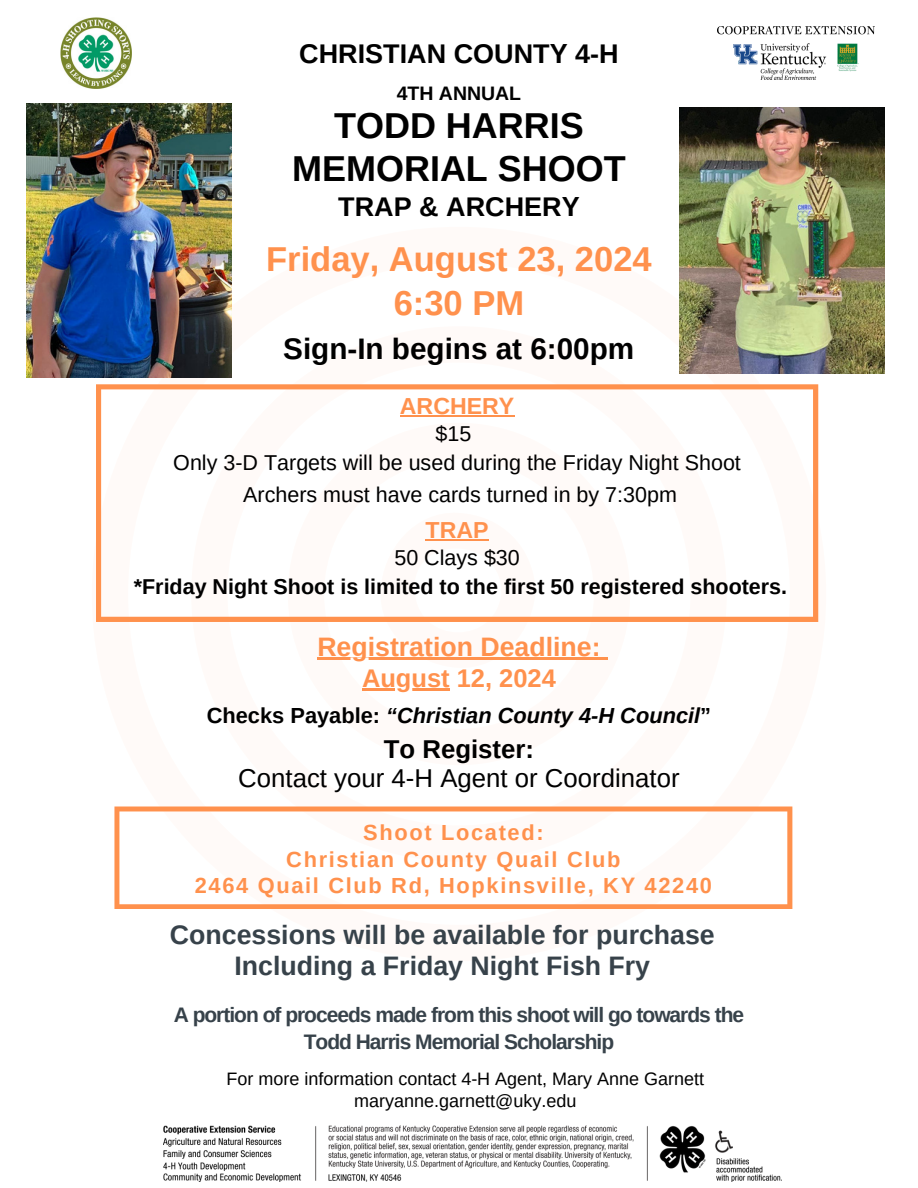
<style>
.page{position:relative;width:918px;height:1188px;background:#fff}
.page>*{position:absolute;margin:0;border:0;box-sizing:border-box;transform-origin:0 0}
.t1{font:700 36px/42.9px "Arimo";color:#000;text-align:center}
.t2{font:700 34.5px/43.7px "Arimo";color:#ff914d;text-align:center}
.t3{font:700 29.7px "Arimo";color:#000}
.t4{font:700 27px "Arimo";color:#000}
.t5{font:700 26.7px/31.5px "Arimo";color:#37424a;text-align:center}
.t6{font:700 26.7px "Arimo";color:#ff914d}
.t7{font:25.8px/29.2px "Arimo";color:#000;text-align:center}
.t8{font:700 25.5px "Arimo";color:#ff914d}
.t9{font:700 23.1px "Arimo";color:#ff914d}
.t10{font:700 21.9px "Arimo";letter-spacing:.075em;color:#ff914d}
.t11{font:italic 700 21.9px "Arimo";color:#000}
.t12{font:21.45px "Arimo";color:#000}
.t13{font:700 21.45px "Arimo";color:#000}
.t14{font:21.45px "Arimo";color:#000}
.t15{font:700 21px "Arimo";letter-spacing:-.045em;color:#37424a}
.t16{font:700 19.5px "Arimo";color:#000}
.t17{font:18px "Arimo";color:#000}
.s1{font-style:normal}
.s2{font-weight:700}
</style>
<div class="page">
<img style="left:60px;top:17px;width:71px;height:71px">
<img style="left:718px;top:26px;width:156px;height:53px">
<img style="left:164px;top:1125px;width:617px;height:57px">
<svg style="left:378px;top:657px;width:159px;height:1px"></svg>
<svg style="left:114px;top:807px;width:678px;height:102px"></svg>
<img style="left:680px;top:107px;width:204px;height:267px">
<img style="left:26px;top:104px;width:205px;height:273px">
<svg style="left:96px;top:384px;width:722px;height:238px"></svg>
<hr style="left:400px;top:415px;width:114px;height:2px;background:#ff914d">
<hr style="left:426px;top:539px;width:63px;height:1px;background:#ff914d">
<hr style="left:317px;top:658px;width:284px;height:2px;background:#ff914d">
<svg style="left:601px;top:658px;width:7px;height:2px"></svg>
<hr style="left:362px;top:688px;width:88px;height:2px;background:#ff914d">
<p class="t4" style="left:299px;top:39px;width:321px">CHRISTIAN COUNTY 4-H</p>
<h6 class="t16" style="left:397px;top:82px;width:126px">4TH ANNUAL</h6>
<h6 class="t1" style="left:292px;top:105px;width:335px">TODD HARRIS<br>MEMORIAL SHOOT</h6>
<h6 class="t4" style="left:338px;top:192px;width:243px">TRAP &amp; ARCHERY</h6>
<p class="t2" style="left:266px;top:238px;width:387px">Friday, August 23, 2024<br>6:30 PM</p>
<h5 class="t3" style="left:283px;top:332px;width:352px">Sign-In begins at 6:00pm</h5>
<p class="t9" style="left:400px;top:393px;width:116px">ARCHERY</p>
<h4 class="t14" style="left:435px;top:421px;width:37px">$15</h4>
<p class="t12" style="left:173px;top:451px;width:569px">Only 3-D Targets will be used during the Friday Night Shoot</p>
<p class="t12" style="left:243px;top:483px;width:435px">Archers must have cards turned in by 7:30pm</p>
<p class="t9" style="left:426px;top:517px;width:64px">TRAP</p>
<p class="t14" style="left:394px;top:546px;width:127px">50 Clays $30</p>
<p class="t13" style="left:134px;top:575px;width:655px">*Friday Night Shoot is limited to the first 50 registered shooters.</p>
<p class="t6" style="left:317px;top:632px;width:285px">Registration Deadline:</p>
<p class="t8" style="left:362px;top:664px;width:195px">August 12, 2024</p>
<p class="t11" style="left:207px;top:703px;width:506px"><span class="s1">Checks Payable:</span> “Christian County 4-H Council<span class="s1">”</span></p>
<p class="t7" style="left:238px;top:735px;width:443px"><span class="s2">To Register:<br></span>Contact your 4-H Agent or Coordinator</p>
<h1 class="t10" style="left:363px;top:820px;width:182px">Shoot Located:</h1>
<p class="t10" style="left:286px;top:847px;width:336px">Christian County Quail Club</p>
<p class="t10" style="left:195px;top:873px;width:519px">2464 Quail Club Rd, Hopkinsville, KY 42240</p>
<h4 class="t5" style="left:170px;top:919px;width:546px">Concessions will be available for purchase<br>Including a Friday Night Fish Fry</h4>
<p class="t15" style="left:174px;top:1003px;width:572px">A portion of proceeds made from this shoot will go towards the</p>
<p class="t15" style="left:304px;top:1030px;width:312px">Todd Harris Memorial Scholarship</p>
<p class="t17" style="left:226px;top:1068px;width:479px">For more information contact 4-H Agent, Mary Anne Garnett</p>
<p class="t17" style="left:354px;top:1090px;width:224px">maryanne.garnett@uky.edu</p>
</div>
